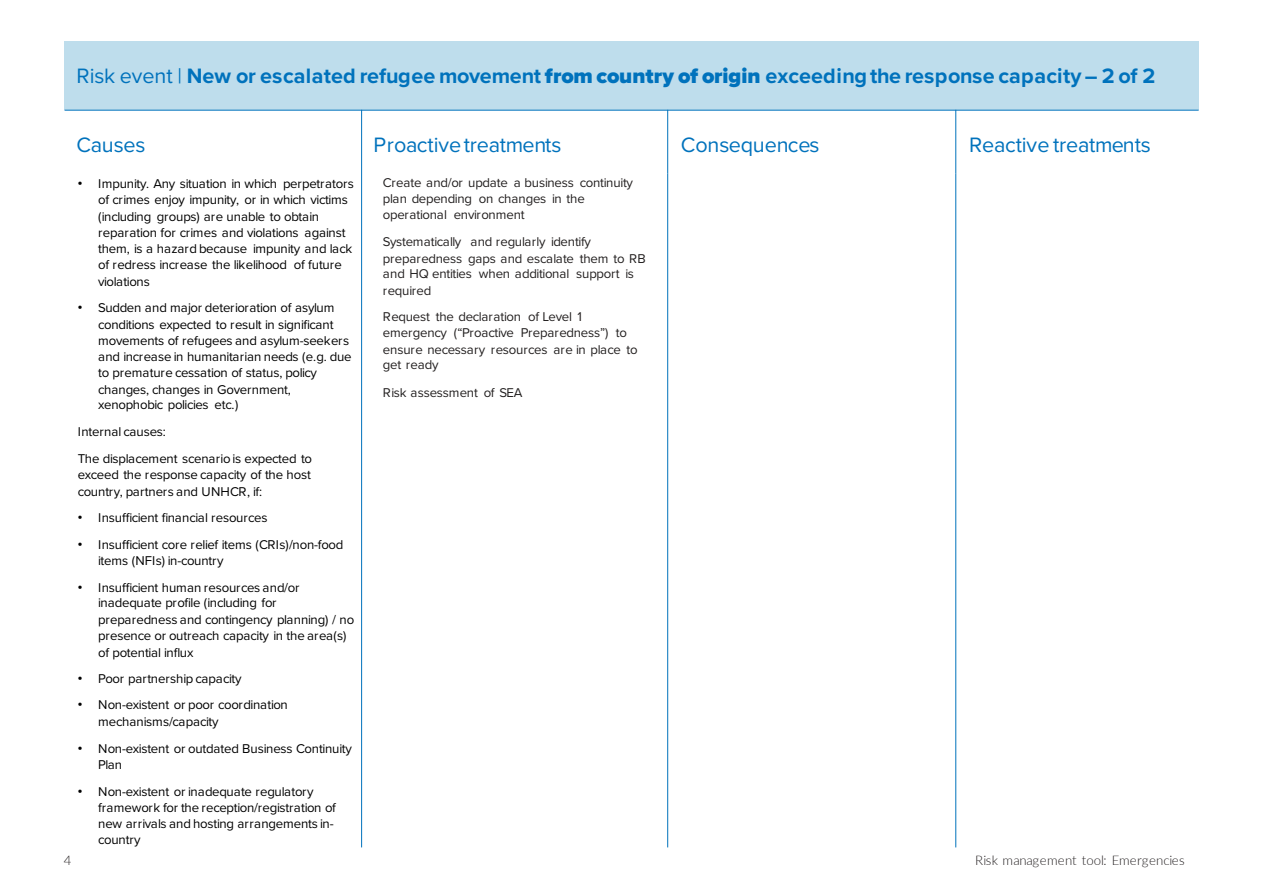
<style>
.page{position:relative;width:1264px;height:893px;background:#fff}
.page>*{position:absolute;margin:0;border:0;box-sizing:border-box;transform-origin:0 0}
.t1{font:700 21.6px "Proxima Nova";letter-spacing:.005em;color:#0072bc}
.t2{font:21.6px "Proxima Nova";letter-spacing:-.01em;color:#0072bc}
.t3{font:13.2px/16.2px "Proxima Nova";letter-spacing:-.02em;color:#000}
.t4{font:13.2px/16.4px "Proxima Nova";letter-spacing:-.02em;color:#221f1f}
.t5{font:300 13.2px "Lato";letter-spacing:.015em;color:#231f20}
.s1{font-weight:400}
.s2{font-weight:900}
.s3{font-family:"Arial"}
</style>
<div class="page">
<div style="left:65px;top:42px;width:1133px;height:68px;background:#beddec"></div>
<hr style="left:361px;top:110px;width:1px;height:737px;background:#0072bc">
<hr style="left:667px;top:110px;width:1px;height:64px;background:#0072bc">
<hr style="left:667px;top:174px;width:1px;height:673px;background:#0072bc">
<hr style="left:955px;top:110px;width:1px;height:64px;background:#0072bc">
<hr style="left:955px;top:174px;width:1px;height:673px;background:#0072bc">
<hr style="left:65px;top:110px;width:1133px;height:1px;background:#0072bc">
<p class="t1" style="left:77px;top:63px;width:1080px"><span class="s1">Risk event |</span> New or escalated refugee movement <span class="s2">from country of origin</span> exceeding the response capacity – 2 of 2</p>
<p class="t2" style="left:77px;top:132px;width:70px">Causes</p>
<p class="t2" style="left:374px;top:132px;width:189px">Proactive treatments</p>
<p class="t2" style="left:681px;top:132px;width:140px">Consequences</p>
<p class="t2" style="left:969px;top:132px;width:183px">Reactive treatments</p>
<p class="t3" style="left:98px;top:176px;width:257px;text-indent:-20px"><span class="s3">•</span> Impunity. Any situation in which perpetrators of crimes enjoy impunity, or in which victims (including groups) are unable to obtain reparation for crimes and violations against them, is a hazard because impunity and lack of redress increase the likelihood of future violations</p>
<p class="t3" style="left:98px;top:300px;width:255px;text-indent:-20px"><span class="s3">•</span> Sudden and major deterioration of asylum conditions expected to result in significant movements of refugees and asylum-seekers and increase in humanitarian needs (e.g. due to premature cessation of status, policy changes, changes in Government, xenophobic policies etc.)</p>
<p class="t3" style="left:78px;top:423px;width:90px">Internal causes:</p>
<p class="t3" style="left:78px;top:451px;width:236px;text-align:justify">The displacement scenario is expected to exceed the response capacity of the host country, partners and UNHCR, if:</p>
<p class="t3" style="left:78px;top:510px;width:191px"><span class="s3">•</span> Insufficient financial resources</p>
<p class="t3" style="left:98px;top:536px;width:247px;line-height:16.8px;text-indent:-20px"><span class="s3">•</span> Insufficient core relief items (CRIs)/non-food items (NFIs) in-country</p>
<p class="t3" style="left:98px;top:579px;width:257px;text-indent:-20px"><span class="s3">•</span> Insufficient human resources and/or inadequate profile (including for preparedness and contingency planning) / no presence or outreach capacity in the area(s) of potential influx</p>
<p class="t3" style="left:78px;top:671px;width:165px"><span class="s3">•</span> Poor partnership capacity</p>
<p class="t3" style="left:98px;top:697px;width:191px;line-height:16.8px;text-indent:-20px"><span class="s3">•</span> Non-existent or poor coordination mechanisms/capacity</p>
<p class="t3" style="left:98px;top:740px;width:255px;line-height:16.8px;text-indent:-20px"><span class="s3">•</span> Non-existent or outdated Business Continuity<br>Plan</p>
<p class="t3" style="left:98px;top:784px;width:239px;text-indent:-20px"><span class="s3">•</span> Non-existent or inadequate regulatory framework for the reception/registration of new arrivals and hosting arrangements in&shy;country</p>
<p class="t4" style="left:383px;top:175px;width:252px">Create and/or update a business continuity plan depending on changes in the operational environment</p>
<p class="t4" style="left:383px;top:233px;width:264px">Systematically and regularly identify preparedness gaps and escalate them to RB and HQ entities when additional support is required</p>
<p class="t4" style="left:383px;top:309px;width:256px">Request the declaration of Level 1 emergency (“Proactive Preparedness”) to ensure necessary resources are in place to get ready</p>
<p class="t4" style="left:383px;top:385px;width:141px">Risk assessment of SEA</p>
<p class="t5" style="left:64px;top:851px;width:9px">4</p>
<p class="t5" style="left:975px;top:851px;width:211px">Risk management tool: Emergencies</p>
</div>
